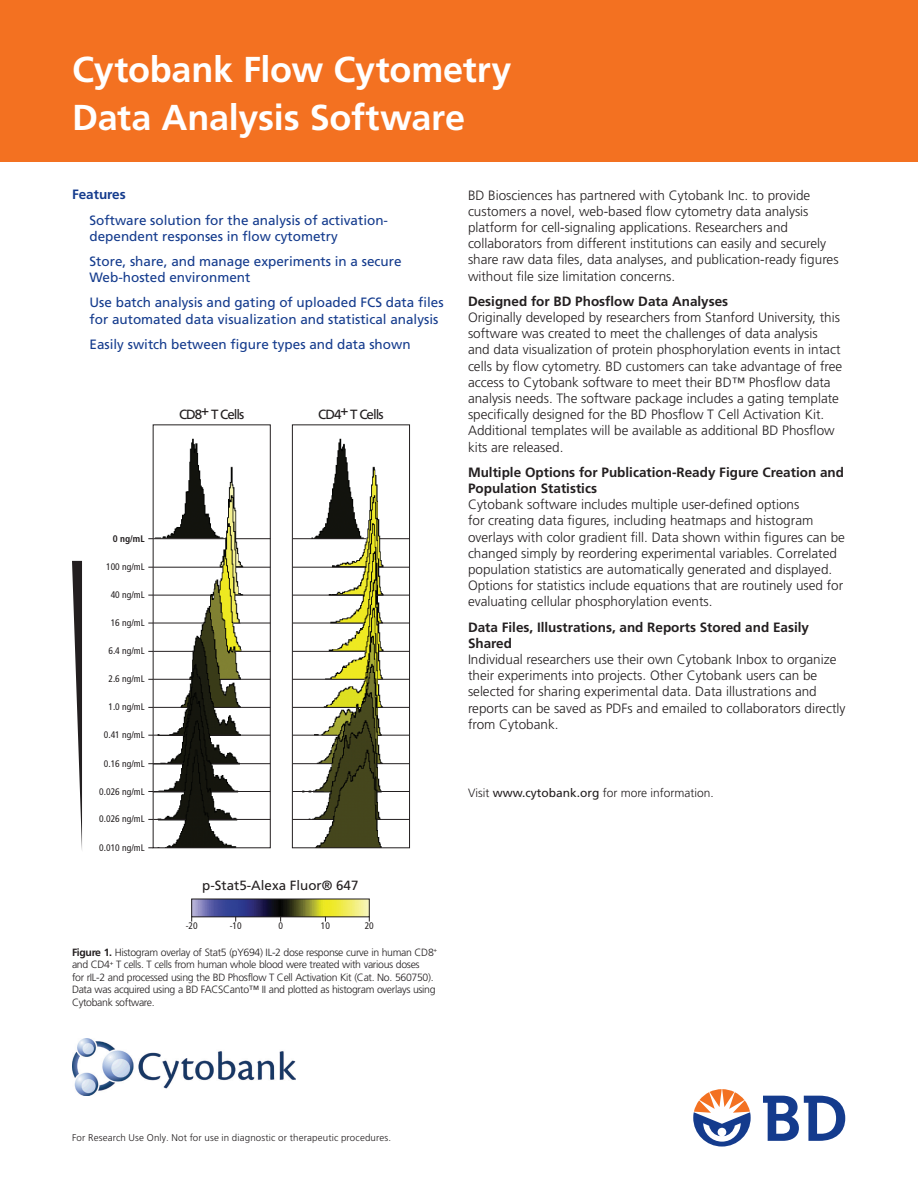
<style>
.page{position:relative;width:918px;height:1188px;background:#fff}
.page>*{position:absolute;margin:0;border:0;box-sizing:border-box;transform-origin:0 0}
.t1{font:700 36px/48px "Frutiger";letter-spacing:-.005em;color:#fff}
.t2{font:300 13.5px/16.2px "Frutiger";color:#231f20}
.t3{font:13.5px/16.2px "Frutiger";color:#143b8d}
.t4{font:700 13.5px/16.2px "Frutiger";color:#231f20}
.t5{font:700 13.5px "Frutiger";color:#143b8d}
.t6{font:13.35px "Frutiger";color:#231f20}
.t7{font:13.35px "Frutiger";letter-spacing:-.075em;color:#231f20}
.t8{font:300 12px "Frutiger";color:#231f20}
.t9{font:300 10.5px/12.6px "Frutiger";letter-spacing:-.03em;color:#231f20}
.t10{font:300 9.75px "Frutiger";letter-spacing:.015em;color:#231f20}
.t11{font:condensed 9.6px "Frutiger";color:#231f20}
.t12{font:700 condensed 9.6px "Frutiger";color:#231f20}
.s1{font-weight:700}
.s2{font-weight:400}
</style>
<div class="page">
<div style="left:0;top:0;width:918px;height:162px;background:#f37121"></div>
<svg style="left:763px;top:1096px;width:82px;height:45px"></svg>
<svg style="left:693px;top:1089px;width:58px;height:58px"></svg>
<img style="left:155px;top:426px;width:251px;height:421px">
<div style="left:153px;top:424px;width:118px;height:424px;border:1px solid #231f20"></div>
<hr style="left:153px;top:538px;width:73px;height:1px;background:#231f20">
<hr style="left:236px;top:538px;width:34px;height:1px;background:#231f20">
<hr style="left:153px;top:567px;width:70px;height:1px;background:#231f20">
<hr style="left:236px;top:567px;width:34px;height:1px;background:#231f20">
<hr style="left:153px;top:595px;width:57px;height:1px;background:#231f20">
<hr style="left:235px;top:595px;width:35px;height:1px;background:#231f20">
<hr style="left:153px;top:623px;width:52px;height:1px;background:#231f20">
<hr style="left:234px;top:623px;width:36px;height:1px;background:#231f20">
<hr style="left:153px;top:651px;width:41px;height:1px;background:#231f20">
<hr style="left:235px;top:651px;width:35px;height:1px;background:#231f20">
<hr style="left:153px;top:679px;width:39px;height:1px;background:#231f20">
<hr style="left:220px;top:679px;width:50px;height:1px;background:#231f20">
<hr style="left:153px;top:707px;width:35px;height:1px;background:#231f20">
<hr style="left:214px;top:707px;width:56px;height:1px;background:#231f20">
<hr style="left:153px;top:735px;width:31px;height:1px;background:#231f20">
<hr style="left:211px;top:735px;width:59px;height:1px;background:#231f20">
<hr style="left:153px;top:763px;width:31px;height:1px;background:#231f20">
<hr style="left:212px;top:763px;width:58px;height:1px;background:#231f20">
<hr style="left:153px;top:791px;width:32px;height:1px;background:#231f20">
<hr style="left:212px;top:791px;width:58px;height:1px;background:#231f20">
<hr style="left:153px;top:819px;width:33px;height:1px;background:#231f20">
<hr style="left:209px;top:819px;width:61px;height:1px;background:#231f20">
<div style="left:292px;top:424px;width:118px;height:424px;border:1px solid #231f20"></div>
<hr style="left:293px;top:538px;width:73px;height:1px;background:#231f20">
<hr style="left:379px;top:538px;width:31px;height:1px;background:#231f20">
<hr style="left:293px;top:567px;width:72px;height:1px;background:#231f20">
<hr style="left:378px;top:567px;width:31px;height:1px;background:#231f20">
<hr style="left:293px;top:595px;width:70px;height:1px;background:#231f20">
<hr style="left:376px;top:595px;width:34px;height:1px;background:#231f20">
<hr style="left:293px;top:623px;width:71px;height:1px;background:#231f20">
<hr style="left:378px;top:623px;width:32px;height:1px;background:#231f20">
<hr style="left:293px;top:651px;width:72px;height:1px;background:#231f20">
<hr style="left:378px;top:651px;width:32px;height:1px;background:#231f20">
<hr style="left:293px;top:679px;width:71px;height:1px;background:#231f20">
<hr style="left:377px;top:679px;width:32px;height:1px;background:#231f20">
<hr style="left:293px;top:707px;width:62px;height:1px;background:#231f20">
<hr style="left:377px;top:707px;width:32px;height:1px;background:#231f20">
<hr style="left:293px;top:735px;width:44px;height:1px;background:#231f20">
<hr style="left:378px;top:735px;width:31px;height:1px;background:#231f20">
<hr style="left:293px;top:763px;width:38px;height:1px;background:#231f20">
<hr style="left:377px;top:763px;width:32px;height:1px;background:#231f20">
<hr style="left:293px;top:791px;width:31px;height:1px;background:#231f20">
<hr style="left:377px;top:791px;width:33px;height:1px;background:#231f20">
<hr style="left:293px;top:819px;width:40px;height:1px;background:#231f20">
<hr style="left:377px;top:819px;width:33px;height:1px;background:#231f20">
<svg style="left:72px;top:561px;width:10px;height:289px"></svg>
<img style="left:193px;top:901px;width:175px;height:14px">
<div style="left:191px;top:899px;width:179px;height:18px;border:1px solid #231f20"></div>
<img style="left:72px;top:1038px;width:224px;height:58px">
<h1 class="t1" style="left:72px;top:45px;width:441px">Cytobank Flow Cytometry<br>Data Analysis Software</h1>
<p class="t5" style="left:72px;top:187px;width:55px">Features</p>
<p class="t3" style="left:90px;top:212px;width:300px">Software solution for the analysis of activation&shy;dependent responses in flow cytometry</p>
<p class="t3" style="left:90px;top:253px;width:314px">Store, share, and manage experiments in a secure<br>Web-hosted environment</p>
<p class="t3" style="left:90px;top:295px;width:356px">Use batch analysis and gating of uploaded FCS data files for automated data visualization and statistical analysis</p>
<p class="t3" style="left:90px;top:336px;width:323px">Easily switch between figure types and data shown</p>
<p class="t7" style="left:179px;top:406px;width:67px">CD8+ T Cells</p>
<p class="t7" style="left:318px;top:406px;width:67px">CD4+ T Cells</p>
<p class="t12" style="left:113px;top:533px;width:33px">0 ng/mL</p>
<p class="t11" style="left:106px;top:561px;width:40px">100 ng/mL</p>
<p class="t11" style="left:111px;top:589px;width:35px">40 ng/mL</p>
<p class="t11" style="left:111px;top:617px;width:35px">16 ng/mL</p>
<p class="t11" style="left:108px;top:646px;width:38px">6.4 ng/mL</p>
<p class="t11" style="left:108px;top:673px;width:38px">2.6 ng/mL</p>
<p class="t11" style="left:108px;top:702px;width:38px">1.0 ng/mL</p>
<p class="t11" style="left:104px;top:729px;width:42px">0.41 ng/mL</p>
<p class="t11" style="left:104px;top:758px;width:42px">0.16 ng/mL</p>
<p class="t11" style="left:99px;top:786px;width:47px">0.026 ng/mL</p>
<p class="t11" style="left:99px;top:814px;width:47px">0.026 ng/mL</p>
<p class="t11" style="left:99px;top:842px;width:47px">0.010 ng/mL</p>
<p class="t6" style="left:202px;top:878px;width:158px">p-Stat5-Alexa Fluor® 647</p>
<p class="t11" style="left:186px;top:920px;width:13px">-20</p>
<p class="t11" style="left:230px;top:920px;width:13px">-10</p>
<p class="t11" style="left:278px;top:920px;width:6px">0</p>
<p class="t11" style="left:321px;top:920px;width:11px">10</p>
<p class="t11" style="left:365px;top:920px;width:11px">20</p>
<p class="t9" style="left:72px;top:946px;width:367px"><span class="s1">Figure 1.</span> Histogram overlay of Stat5 (pY694) IL-2 dose response curve in human CD8<sup>+ </sup>and CD4<sup>+</sup> T cells. T cells from human whole blood were treated with various doses<br>for rIL-2 and processed using the BD Phosflow T Cell Activation Kit (Cat. No. 560750).<br>Data was acquired using a BD FACSCanto™ II and plotted as histogram overlays using Cytobank software.</p>
<p class="t2" style="left:468px;top:187px;width:372px">BD Biosciences has partnered with Cytobank Inc. to provide customers a novel, web-based flow cytometry data analysis platform for cell-signaling applications. Researchers and collaborators from different institutions can easily and securely share raw data files, data analyses, and publication-ready figures without file size limitation concerns.</p>
<p class="t4" style="left:468px;top:293px;width:262px">Designed for BD Phosflow Data Analyses</p>
<p class="t2" style="left:468px;top:309px;width:376px">Originally developed by researchers from Stanford University, this software was created to meet the challenges of data analysis and data visualization of protein phosphorylation events in intact cells by flow cytometry. BD customers can take advantage of free access to Cytobank software to meet their BD™ Phosflow data analysis needs. The software package includes a gating template specifically designed for the BD Phosflow T Cell Activation Kit.<br>Additional templates will be available as additional BD Phosflow kits are released.</p>
<p class="t4" style="left:468px;top:464px;width:378px">Multiple Options for Publication-Ready Figure Creation and<br>Population Statistics</p>
<p class="t2" style="left:468px;top:496px;width:379px">Cytobank software includes multiple user-defined options<br>for creating data figures, including heatmaps and histogram overlays with color gradient fill. Data shown within figures can be changed simply by reordering experimental variables. Correlated population statistics are automatically generated and displayed.<br>Options for statistics include equations that are routinely used for evaluating cellular phosphorylation events.</p>
<p class="t4" style="left:468px;top:619px;width:343px">Data Files, Illustrations, and Reports Stored and Easily<br>Shared</p>
<p class="t2" style="left:468px;top:651px;width:379px">Individual researchers use their own Cytobank Inbox to organize their experiments into projects. Other Cytobank users can be selected for sharing experimental data. Data illustrations and reports can be saved as PDFs and emailed to collaborators directly from Cytobank.</p>
<p class="t8" style="left:468px;top:786px;width:247px">Visit <span class="s2">www.cytobank.org</span> for more information.</p>
<p class="t10" style="left:72px;top:1132px;width:321px">For Research Use Only. Not for use in diagnostic or therapeutic procedures.</p>
</div>
